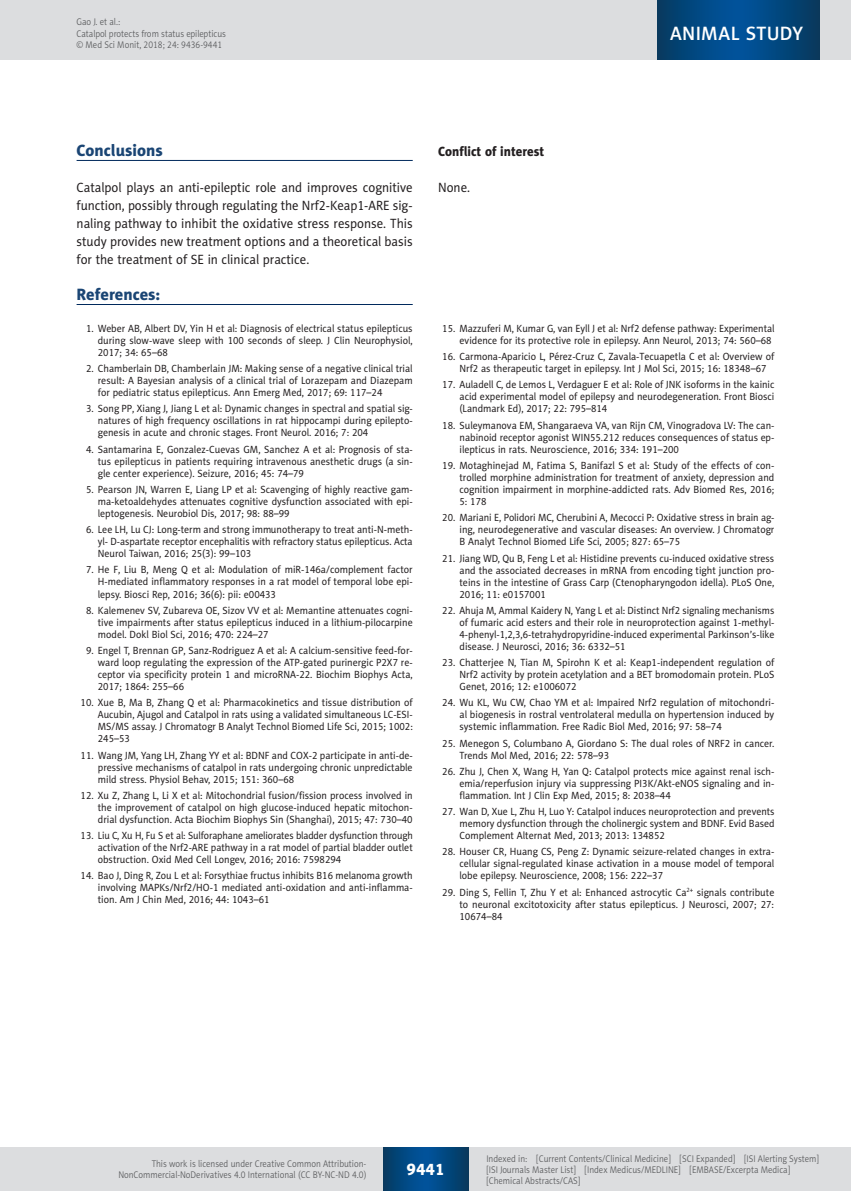
<style>
.page{position:relative;width:851px;height:1191px;background:#fff}
.page>*{position:absolute;margin:0;border:0;box-sizing:border-box;transform-origin:0 0}
.t1{font:19.5px "Naomi Sans EFN Medium";letter-spacing:.015em;color:#fff}
.MSM_Headline_1{font:16.5px "Naomi Sans EFN Heavy";color:#1a4574}
.MSM_Referencje_Tytul{font:16.5px "Naomi Sans EFN Heavy";color:#1a4574}
.t2{font:16.5px "Naomi Sans EFN Heavy";color:#fff}
.MSM_Body{font:13.5px/18px "Naomi Sans EFN";color:#231f20;text-align:justify;scale:.95 1}
.MSM_Headline_2{font:13.5px "Naomi Sans EFN Heavy";color:#231f20;scale:.95 1}
.MSM_Referencje_punkt{font:10.5px/12px "Naomi Sans EFN";color:#231f20;text-align:justify;scale:.95 1}
.MSM_Referencje_punkt-2{font:10.5px/12px "Naomi Sans EFN";color:#231f20;text-align:justify;scale:.94 1}
.MSM_Referencje_punkt-3{font:10.5px/12px "Naomi Sans EFN";color:#231f20;text-align:justify;scale:.93 1}
.t3{font:9.75px/11.2px "Naomi Sans EFN Light";color:#57585a;scale:.9 1}
</style>
<div class="page">
<hr style="left:77px;top:160px;width:335px;height:1px;background:#00295c">
<hr style="left:77px;top:304px;width:335px;height:1px;background:#00295c">
<div style="left:0;top:1148px;width:850px;height:43px;background:#dcdddf"></div>
<svg style="left:383px;top:1147px;width:85px;height:43px;background:#02477e"></svg>
<div style="left:0;top:0;width:850px;height:60px;background:#dcdddf"></div>
<svg style="left:657px;top:0;width:162px;height:60px;background:#02477e"></svg>
<p class="t3" style="left:77px;top:16px;width:167px">Gao J. et al.:<br>Catalpol protects from status epilepticus © Med Sci Monit, 2018; 24: 9436-9441</p>
<h1 class="t1" style="left:670px;top:22px;width:134px">ANIMAL STUDY</h1>
<p class="MSM_Headline_1" style="left:77px;top:140px;width:88px">Conclusions</p>
<p class="MSM_Body" style="left:77px;top:178px;width:355px">Catalpol plays an anti-epileptic role and improves cognitive function, possibly through regulating the Nrf2-Keap1-ARE sig&shy;naling pathway to inhibit the oxidative stress response. This study provides new treatment options and a theoretical basis for the treatment of SE in clinical practice.</p>
<p class="MSM_Referencje_Tytul" style="left:77px;top:284px;width:85px">References:</p>
<p class="MSM_Referencje_punkt" style="left:98px;top:322px;width:333px;text-indent:-12px">1. Weber AB, Albert DV, Yin H et al: Diagnosis of electrical status epilepticus during slow-wave sleep with 100 seconds of sleep. J Clin Neurophysiol, 2017; 34: 65–68</p>
<p class="MSM_Referencje_punkt" style="left:98px;top:363px;width:333px;text-indent:-12px">2. Chamberlain DB, Chamberlain JM: Making sense of a negative clinical trial result: A Bayesian analysis of a clinical trial of Lorazepam and Diazepam for pediatric status epilepticus. Ann Emerg Med, 2017; 69: 117–24</p>
<p class="MSM_Referencje_punkt" style="left:98px;top:403px;width:333px;text-indent:-12px">3. Song PP, Xiang J, Jiang L et al: Dynamic changes in spectral and spatial sig&shy;natures of high frequency oscillations in rat hippocampi during epilepto&shy;genesis in acute and chronic stages. Front Neurol. 2016; 7: 204</p>
<p class="MSM_Referencje_punkt" style="left:98px;top:443px;width:333px;text-indent:-12px">4. Santamarina E, Gonzalez-Cuevas GM, Sanchez A et al: Prognosis of sta&shy;tus epilepticus in patients requiring intravenous anesthetic drugs (a sin&shy;gle center experience). Seizure, 2016; 45: 74–79</p>
<p class="MSM_Referencje_punkt" style="left:98px;top:483px;width:333px;text-indent:-12px">5. Pearson JN, Warren E, Liang LP et al: Scavenging of highly reactive gam&shy;ma-ketoaldehydes attenuates cognitive dysfunction associated with epi&shy;leptogenesis. Neurobiol Dis, 2017; 98: 88–99</p>
<p class="MSM_Referencje_punkt" style="left:98px;top:524px;width:333px;text-indent:-12px">6. Lee LH, Lu CJ: Long-term and strong immunotherapy to treat anti-N-meth&shy;yl- D-aspartate receptor encephalitis with refractory status epilepticus. Acta Neurol Taiwan, 2016; 25(3): 99–103</p>
<p class="MSM_Referencje_punkt" style="left:98px;top:564px;width:333px;text-indent:-12px">7. He F, Liu B, Meng Q et al: Modulation of miR-146a/complement factor H-mediated inflammatory responses in a rat model of temporal lobe epi&shy;lepsy. Biosci Rep, 2016; 36(6): pii: e00433</p>
<p class="MSM_Referencje_punkt" style="left:98px;top:604px;width:333px;text-indent:-12px">8. Kalemenev SV, Zubareva OE, Sizov VV et al: Memantine attenuates cogni&shy;tive impairments after status epilepticus induced in a lithium-pilocarpine model. Dokl Biol Sci, 2016; 470: 224–27</p>
<p class="MSM_Referencje_punkt" style="left:98px;top:644px;width:333px;text-indent:-12px">9. Engel T, Brennan GP, Sanz-Rodriguez A et al: A calcium-sensitive feed-for&shy;ward loop regulating the expression of the ATP-gated purinergic P2X7 re&shy;ceptor via specificity protein 1 and microRNA-22. Biochim Biophys Acta, 2017; 1864: 255–66</p>
<p class="MSM_Referencje_punkt" style="left:98px;top:697px;width:333px;text-indent:-17px">10. Xue B, Ma B, Zhang Q et al: Pharmacokinetics and tissue distribution of Aucubin, Ajugol and Catalpol in rats using a validated simultaneous LC-ESI-MS/MS assay. J Chromatogr B Analyt Technol Biomed Life Sci, 2015; 1002:<br>245–53</p>
<p class="MSM_Referencje_punkt" style="left:98px;top:749px;width:333px;text-indent:-17px">11. Wang JM, Yang LH, Zhang YY et al: BDNF and COX-2 participate in anti-de&shy;pressive mechanisms of catalpol in rats undergoing chronic unpredictable mild stress. Physiol Behav, 2015; 151: 360–68</p>
<p class="MSM_Referencje_punkt" style="left:98px;top:789px;width:333px;text-indent:-17px">12. Xu Z, Zhang L, Li X et al: Mitochondrial fusion/fission process involved in the improvement of catalpol on high glucose-induced hepatic mitochon&shy;drial dysfunction. Acta Biochim Biophys Sin (Shanghai), 2015; 47: 730–40</p>
<p class="MSM_Referencje_punkt-3" style="left:98px;top:829px;width:340px;text-indent:-17px">13. Liu C, Xu H, Fu S et al: Sulforaphane ameliorates bladder dysfunction through activation of the Nrf2-ARE pathway in a rat model of partial bladder outlet obstruction. Oxid Med Cell Longev, 2016; 2016: 7598294</p>
<p class="MSM_Referencje_punkt-2" style="left:98px;top:870px;width:336px;text-indent:-17px">14. Bao J, Ding R, Zou L et al: Forsythiae fructus inhibits B16 melanoma growth involving MAPKs/Nrf2/HO-1 mediated anti-oxidation and anti-inflamma&shy;tion. Am J Chin Med, 2016; 44: 1043–61</p>
<p class="MSM_Headline_2" style="left:438px;top:143px;width:113px">Conflict of interest</p>
<p class="MSM_Body" style="left:438px;top:178px;width:35px">None.</p>
<p class="MSM_Referencje_punkt-2" style="left:442px;top:322px;width:355px;text-align:right">15. Mazzuferi M, Kumar G, van Eyll J et al: Nrf2 defense pathway: Experimental evidence for its protective role in epilepsy. Ann Neurol, 2013; 74: 560–68</p>
<p class="MSM_Referencje_punkt" style="left:459px;top:351px;width:333px;text-indent:-17px">16. Carmona-Aparicio L, Pérez-Cruz C, Zavala-Tecuapetla C et al: Overview of<br>Nrf2 as therapeutic target in epilepsy. Int J Mol Sci, 2015; 16: 18348–67</p>
<p class="MSM_Referencje_punkt-2" style="left:459px;top:379px;width:336px;text-indent:-17px">17. Auladell C, de Lemos L, Verdaguer E et al: Role of JNK isoforms in the kainic acid experimental model of epilepsy and neurodegeneration. Front Biosci (Landmark Ed), 2017; 22: 795–814</p>
<p class="MSM_Referencje_punkt" style="left:459px;top:419px;width:333px;text-indent:-17px">18. Suleymanova EM, Shangaraeva VA, van Rijn CM, Vinogradova LV: The can&shy;nabinoid receptor agonist WIN55.212 reduces consequences of status ep&shy;ilepticus in rats. Neuroscience, 2016; 334: 191–200</p>
<p class="MSM_Referencje_punkt" style="left:459px;top:459px;width:333px;text-indent:-17px">19. Motaghinejad M, Fatima S, Banifazl S et al: Study of the effects of con&shy;trolled morphine administration for treatment of anxiety, depression and cognition impairment in morphine-addicted rats. Adv Biomed Res, 2016; 5: 178</p>
<p class="MSM_Referencje_punkt-2" style="left:459px;top:512px;width:336px;text-indent:-17px">20. Mariani E, Polidori MC, Cherubini A, Mecocci P: Oxidative stress in brain ag&shy;ing, neurodegenerative and vascular diseases: An overview. J Chromatogr B Analyt Technol Biomed Life Sci, 2005; 827: 65–75</p>
<p class="MSM_Referencje_punkt-2" style="left:459px;top:552px;width:336px;text-indent:-17px">21. Jiang WD, Qu B, Feng L et al: Histidine prevents cu-induced oxidative stress and the associated decreases in mRNA from encoding tight junction pro&shy;teins in the intestine of Grass Carp (Ctenopharyngodon idella). PLoS One, 2016; 11: e0157001</p>
<p class="MSM_Referencje_punkt-2" style="left:459px;top:604px;width:336px;text-indent:-17px">22. Ahuja M, Ammal Kaidery N, Yang L et al: Distinct Nrf2 signaling mechanisms of fumaric acid esters and their role in neuroprotection against 1-methyl-4-phenyl-1,2,3,6-tetrahydropyridine-induced experimental Parkinson’s-like disease. J Neurosci, 2016; 36: 6332–51</p>
<p class="MSM_Referencje_punkt" style="left:459px;top:656px;width:333px;text-indent:-17px">23. Chatterjee N, Tian M, Spirohn K et al: Keap1-independent regulation of Nrf2 activity by protein acetylation and a BET bromodomain protein. PLoS Genet, 2016; 12: e1006072</p>
<p class="MSM_Referencje_punkt" style="left:459px;top:697px;width:333px;text-indent:-17px">24. Wu KL, Wu CW, Chao YM et al: Impaired Nrf2 regulation of mitochondri&shy;al biogenesis in rostral ventrolateral medulla on hypertension induced by systemic inflammation. Free Radic Biol Med, 2016; 97: 58–74</p>
<p class="MSM_Referencje_punkt" style="left:459px;top:737px;width:333px;text-indent:-17px">25. Menegon S, Columbano A, Giordano S: The dual roles of NRF2 in cancer.<br>Trends Mol Med, 2016; 22: 578–93</p>
<p class="MSM_Referencje_punkt" style="left:459px;top:765px;width:333px;text-indent:-17px">26. Zhu J, Chen X, Wang H, Yan Q: Catalpol protects mice against renal isch&shy;emia/reperfusion injury via suppressing PI3K/Akt-eNOS signaling and in&shy;flammation. Int J Clin Exp Med, 2015; 8: 2038–44</p>
<p class="MSM_Referencje_punkt-2" style="left:459px;top:805px;width:336px;text-indent:-17px">27. Wan D, Xue L, Zhu H, Luo Y: Catalpol induces neuroprotection and prevents memory dysfunction through the cholinergic system and BDNF. Evid Based Complement Alternat Med, 2013; 2013: 134852</p>
<p class="MSM_Referencje_punkt" style="left:459px;top:846px;width:333px;text-indent:-17px">28. Houser CR, Huang CS, Peng Z: Dynamic seizure-related changes in extra&shy;cellular signal-regulated kinase activation in a mouse model of temporal lobe epilepsy. Neuroscience, 2008; 156: 222–37</p>
<p class="MSM_Referencje_punkt" style="left:459px;top:886px;width:333px;text-indent:-17px">29. Ding S, Fellin T, Zhu Y et al: Enhanced astrocytic Ca<sup>2+</sup> signals contribute to neuronal excitotoxicity after status epilepticus. J Neurosci, 2007; 27:<br>10674–84</p>
<p class="t3" style="left:118px;top:1158px;width:277px;text-align:right">This work is licensed under Creative Common Attribution-<br>NonCommercial-NoDerivatives 4.0 International (CC BY-NC-ND 4.0)</p>
<h2 class="t2" style="left:406px;top:1159px;width:40px">9441</h2>
<p class="t3" style="left:486px;top:1152px;width:371px">Indexed in: [Current Contents/Clinical Medicine] [SCI Expanded] [ISI Alerting System] [ISI Journals Master List] [Index Medicus/MEDLINE] [EMBASE/Excerpta Medica] [Chemical Abstracts/CAS]</p>
</div>
